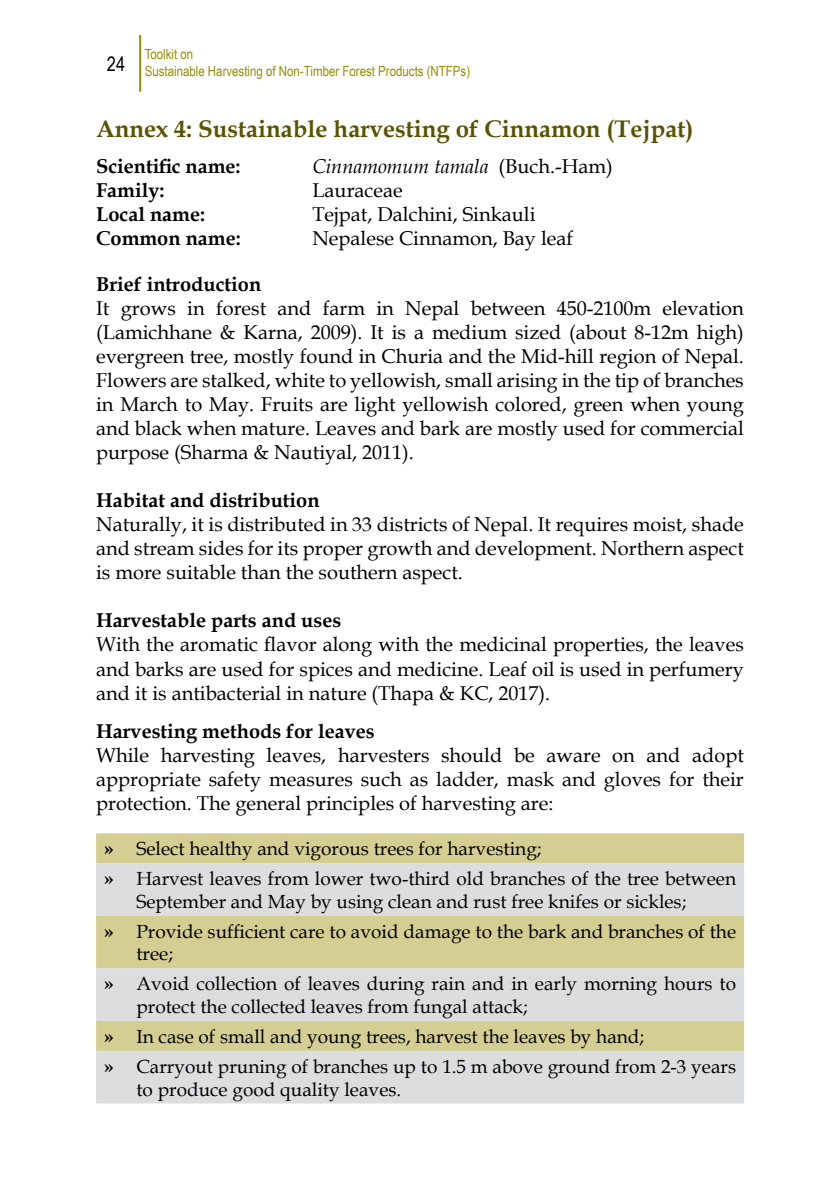
<style>
.page{position:relative;width:840px;height:1191px;background:#fff}
.page>*{position:absolute;margin:0;border:0;box-sizing:border-box;transform-origin:0 0}
.t1{font:700 24px "Book Antiqua";color:#585300}
.t2{font:20px/24px "Book Antiqua";color:#000;text-align:justify}
.t3{font:700 20px "Book Antiqua";color:#000}
.t4{font:italic 20px "Book Antiqua";color:#000}
.t5{font:20px "Arial Narrow";color:#000}
.t6{font:19px/29.8px "Book Antiqua";color:#000}
.t7{font:14px/16.8px "Arial Narrow";color:#968d00}
.s1{font-style:normal}
.s2{font-weight:700}
</style>
<div class="page">
<hr style="left:139px;top:35px;width:2px;height:57px;background:#968d00">
<svg style="left:96px;top:833px;width:647px;height:82px;background:#d9d7c2"></svg>
<div style="left:96px;top:915px;width:647px;height:135px;background:#d5ce92"></div>
<div style="left:96px;top:968px;width:647px;height:53px;background:#dcddde"></div>
<div style="left:96px;top:1050px;width:647px;height:53px;background:#dcddde"></div>
<p class="t5" style="left:107px;top:49px;width:20px">24</p>
<p class="t7" style="left:145px;top:45px;width:327px">Toolkit on<br>Sustainable Harvesting of Non-Timber Forest Products (NTFPs)</p>
<p class="t1" style="left:96px;top:112px;width:598px">Annex 4: Sustainable harvesting of Cinnamon (Tejpat)</p>
<p class="t3" style="left:96px;top:152px;width:146px">Scientific name:</p>
<p class="t4" style="left:312px;top:152px;width:302px">Cinnamomum tamala <span class="s1">(Buch.-Ham)</span></p>
<p class="t3" style="left:96px;top:176px;width:70px">Family:</p>
<p class="t2" style="left:312px;top:177px;width:92px">Lauraceae</p>
<p class="t3" style="left:96px;top:200px;width:110px">Local name:</p>
<p class="t2" style="left:312px;top:201px;width:224px">Tejpat, Dalchini, Sinkauli</p>
<p class="t3" style="left:96px;top:224px;width:146px">Common name:</p>
<p class="t2" style="left:312px;top:225px;width:262px">Nepalese Cinnamon, Bay leaf</p>
<p class="t3" style="left:96px;top:271px;width:166px">Brief introduction</p>
<p class="t2" style="left:96px;top:296px;width:649px">It grows in forest and farm in Nepal between 450-2100m elevation (Lamichhane &amp; Karna, 2009). It is a medium sized (about 8-12m high) evergreen tree, mostly found in Churia and the Mid-hill region of Nepal.<br>Flowers are stalked, white to yellowish, small arising in the tip of branches in March to May. Fruits are light yellowish colored, green when young and black when mature. Leaves and bark are mostly used for commercial purpose (Sharma &amp; Nautiyal, 2011).</p>
<p class="t3" style="left:96px;top:487px;width:225px">Habitat and distribution</p>
<p class="t2" style="left:96px;top:512px;width:649px">Naturally, it is distributed in 33 districts of Nepal. It requires moist, shade and stream sides for its proper growth and development. Northern aspect is more suitable than the southern aspect.</p>
<p class="t3" style="left:96px;top:607px;width:246px">Harvestable parts and uses</p>
<p class="t2" style="left:96px;top:632px;width:649px">With the aromatic flavor along with the medicinal properties, the leaves and barks are used for spices and medicine. Leaf oil is used in perfumery and it is antibacterial in nature (Thapa &amp; KC, 2017).</p>
<p class="t3" style="left:96px;top:717px;width:280px">Harvesting methods for leaves</p>
<p class="t2" style="left:96px;top:743px;width:649px">While harvesting leaves, harvesters should be aware on and adopt appropriate safety measures such as ladder, mask and gloves for their protection. The general principles of harvesting are:</p>
<p class="t6" style="left:104px;top:833px;width:633px"><span class="s2">»</span> Select healthy and vigorous trees for harvesting;<br><span class="s2">»</span> Harvest leaves from lower two-third old branches of the tree between</p>
<p class="t6" style="left:104px;top:886px;width:633px;text-indent:32px">September and May by using clean and rust free knifes or sickles;<br><span class="s2">»</span> Provide sufficient care to avoid damage to the bark and branches of the</p>
<p class="t6" style="left:104px;top:938px;width:633px;text-indent:32px">tree;<br><span class="s2">»</span> Avoid collection of leaves during rain and in early morning hours to</p>
<p class="t6" style="left:104px;top:991px;width:633px;text-indent:32px">protect the collected leaves from fungal attack;<br><span class="s2">»</span> In case of small and young trees, harvest the leaves by hand;<br><span class="s2">»</span> Carryout pruning of branches up to 1.5 m above ground from 2-3 years</p>
<p class="t6" style="left:136px;top:1073px;width:266px">to produce good quality leaves.</p>
</div>
